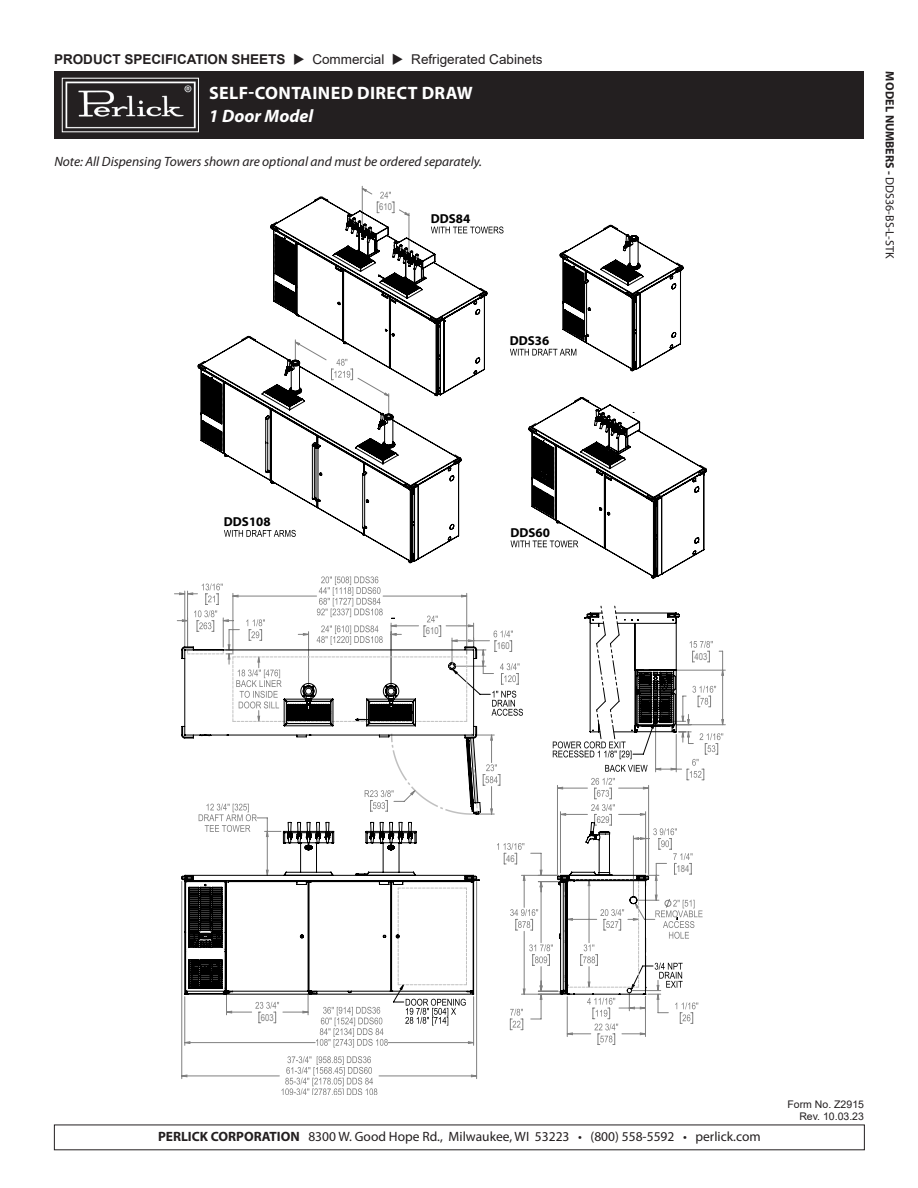
<style>
.page{position:relative;width:918px;height:1188px;background:#fff}
.page>*{position:absolute;margin:0;border:0;box-sizing:border-box;transform-origin:0 0}
.t1{font:700 18px "Myriad Pro";letter-spacing:.02em;color:#fff}
.t2{font:italic 700 18px "Myriad Pro";color:#fff}
.t3{font:13.5px "Myriad Pro";color:#231f20}
.t4{font:italic 13.5px "Myriad Pro";color:#231f20}
.t5{font:13.5px "Arial";color:#231f20}
.t6{font:700 13.05px "Myriad Pro";color:#000}
.t7{font:12px "Myriad Pro";color:#231f20}
.t8{font:10.5px "Arial";color:#231f20}
.t9{font:9.45px "Arial Narrow";color:#808080}
.s1{font-weight:700}
</style>
<div class="page">
<svg style="left:281px;top:1077px;width:96px;height:17px"></svg>
<svg style="left:202px;top:583px;width:21px;height:7px"></svg>
<hr style="left:182px;top:882px;width:1px;height:197px;background:#808080">
<hr style="left:476px;top:882px;width:1px;height:197px;background:#808080">
<svg style="left:182px;top:995px;width:295px;height:82px"></svg>
<svg style="left:295px;top:189px;width:429px;height:846px"></svg>
<svg style="left:180px;top:593px;width:459px;height:394px"></svg>
<svg style="left:181px;top:822px;width:299px;height:173px"></svg>
<svg style="left:390px;top:882px;width:77px;height:103px"></svg>
<svg style="left:225px;top:991px;width:84px;height:33px"></svg>
<svg style="left:497px;top:804px;width:206px;height:226px"></svg>
<svg style="left:181px;top:617px;width:300px;height:198px"></svg>
<svg style="left:365px;top:732px;width:114px;height:84px"></svg>
<svg style="left:233px;top:657px;width:234px;height:67px"></svg>
<svg style="left:553px;top:606px;width:127px;height:153px"></svg>
<svg style="left:270px;top:196px;width:218px;height:203px"></svg>
<svg style="left:197px;top:336px;width:265px;height:230px"></svg>
<svg style="left:510px;top:225px;width:174px;height:149px"></svg>
<svg style="left:511px;top:397px;width:196px;height:181px"></svg>
<div style="left:54px;top:71px;width:810px;height:68px;background:#231f20"></div>
<img style="left:65px;top:81px;width:131px;height:48px">
<p class="t5" style="left:54px;top:50px;width:490px"><span class="s1">PRODUCT SPECIFICATION SHEETS</span> ◆ Commercial ◆ Refrigerated Cabinets</p>
<p class="t1" style="left:209px;top:81px;width:265px">SELF-CONTAINED DIRECT DRAW</p>
<p class="t2" style="left:209px;top:104px;width:106px">1 Door Model</p>
<p class="t4" style="left:54px;top:153px;width:429px">Note: All Dispensing Towers shown are optional and must be ordered separately.</p>
<p class="t6" style="left:224px;top:514px;width:48px">DDS108</p>
<p class="t9" style="left:379px;top:200px;width:14px">610</p>
<p class="t6" style="left:431px;top:210px;width:41px">DDS84</p>
<p class="t6" style="left:510px;top:332px;width:41px">DDS36</p>
<p class="t9" style="left:426px;top:624px;width:14px">610</p>
<p class="t6" style="left:510px;top:524px;width:41px">DDS60</p>
<p class="t9" style="left:497px;top:639px;width:14px">160</p>
<p class="t9" style="left:695px;top:649px;width:14px">403</p>
<p class="t7" style="left:897px;top:71px;width:189px;rotate:90deg"><span class="s1">MODEL NUMBERS -</span> DDS36-BS-L-STK</p>
<p class="t9" style="left:506px;top:852px;width:10px">46</p>
<p class="t9" style="left:676px;top:862px;width:14px">184</p>
<p class="t9" style="left:261px;top:1010px;width:14px">603</p>
<p class="t3" style="left:158px;top:1128px;width:604px"><span class="s1">PERLICK CORPORATION</span> 8300 W. Good Hope Rd., Milwaukee, WI 53223 • (800) 558-5592 • perlick.com</p>
<p class="t8" style="left:788px;top:1097px;width:78px">Form No. Z2915</p>
<p class="t8" style="left:799px;top:1110px;width:66px">Rev. 10.03.23</p>
</div>
